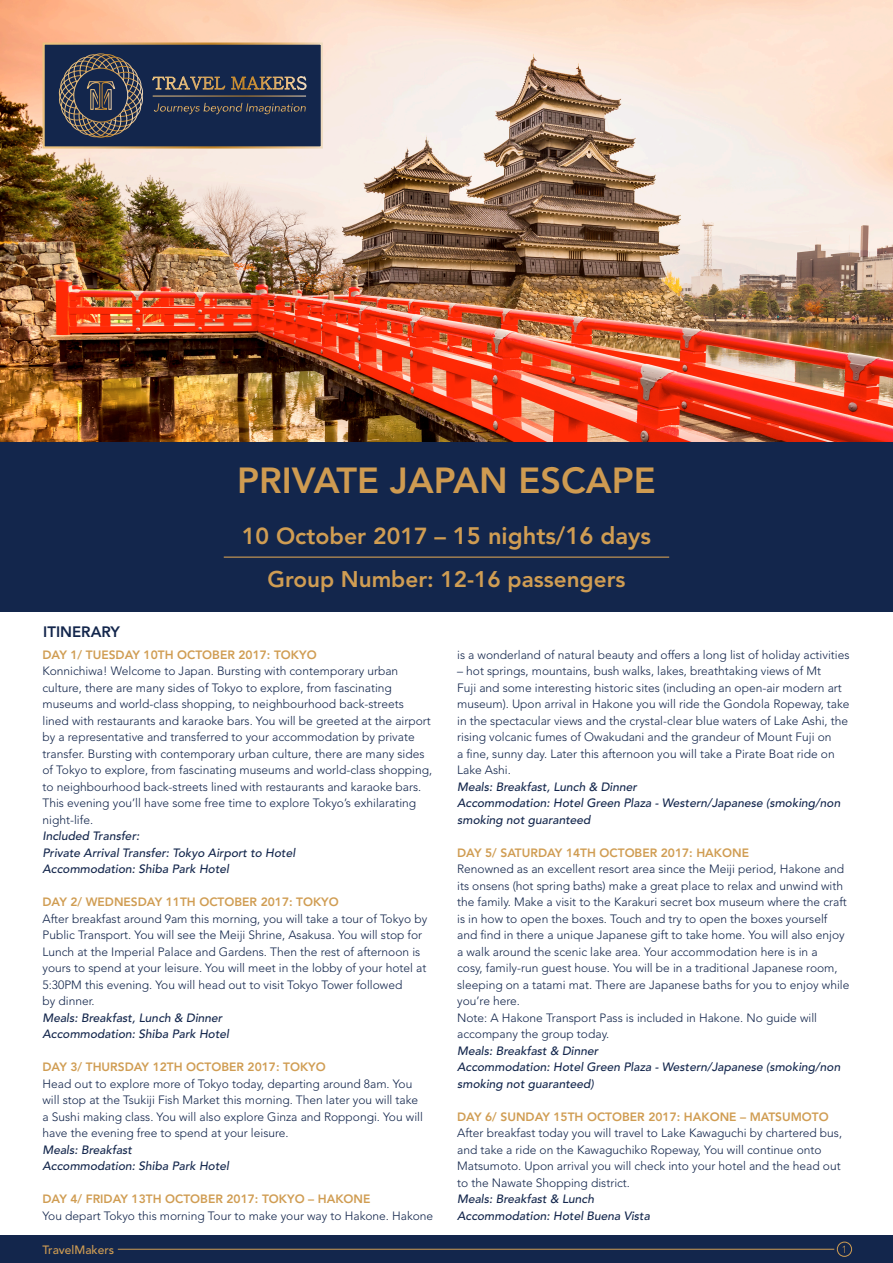
<style>
.page{position:relative;width:893px;height:1263px;background:#fff}
.page>*{position:absolute;margin:0;border:0;box-sizing:border-box;transform-origin:0 0}
.t1{font:800 36px "Avenir";color:#cf9b51}
.t2{font:800 23.7px "Avenir";color:#d09d53}
.t3{font:800 22.5px "Avenir";color:#d09d53}
.t4{font:800 15px "Avenir";color:#13264c}
.t5{font:300 12px/16.5px "Avenir";color:#13264c}
.t6{font:italic 500 12px/16.5px "Avenir";color:#13264c}
.t7{font:800 12px "Avenir";color:#d09d53}
.t8{font:500 12px "Avenir";color:#d09d53}
.t9{font:300 10.2px "Avenir";color:#d09d53}
.s1{font-size:23.1px}
</style>
<div class="page">
<div style="left:0;top:1235px;width:893px;height:28px;background:#13264c"></div>
<hr style="left:118px;top:1249px;width:716px;height:1px;background:#d09d53">
<div style="left:837px;top:1242px;width:15px;height:14px;border:1px solid #d09d53;border-radius:50%"></div>
<img style="left:0;top:0;width:893px;height:442px">
<div style="left:44px;top:44px;width:278px;height:103px;background:#13264c"></div>
<svg style="left:58px;top:53px;width:85px;height:85px"></svg>
<svg style="left:152px;top:76px;width:155px;height:14px"></svg>
<svg style="left:154px;top:103px;width:152px;height:11px"></svg>
<hr style="left:153px;top:96px;width:153px;height:1px;background:#fff">
<div style="left:0;top:442px;width:893px;height:169px;background:#13264c"></div>
<hr style="left:224px;top:557px;width:445px;height:1px;background:#d09d53">
<p class="t1" style="left:237px;top:459px;width:420px">PRIVATE JAPAN ESCAPE</p>
<p class="t2" style="left:242px;top:521px;width:411px"><span class="s1">10 October 2017 –</span> 15 nights/16 days</p>
<p class="t3" style="left:268px;top:566px;width:359px">Group Number: 12-16 passengers</p>
<p class="t4" style="left:43px;top:623px;width:78px">ITINERARY</p>
<p class="t7" style="left:43px;top:647px;width:276px">DAY 1/ TUESDAY 10TH OCTOBER 2017: TOKYO</p>
<p class="t5" style="left:43px;top:663px;width:391px">Konnichiwa! Welcome to Japan. Bursting with contemporary urban culture, there are many sides of Tokyo to explore, from fascinating museums and world-class shopping, to neighbourhood back-streets lined with restaurants and karaoke bars. You will be greeted at the airport by a representative and transferred to your accommodation by private transfer. Bursting with contemporary urban culture, there are many sides of Tokyo to explore, from fascinating museums and world-class shopping, to neighbourhood back-streets lined with restaurants and karaoke bars.<br>This evening you’ll have some free time to explore Tokyo’s exhilarating night-life.</p>
<p class="t6" style="left:43px;top:828px;width:98px">Included Transfer:</p>
<p class="t6" style="left:43px;top:844px;width:254px">Private Arrival Transfer: Tokyo Airport to Hotel</p>
<p class="t6" style="left:43px;top:861px;width:188px">Accommodation: Shiba Park Hotel</p>
<p class="t7" style="left:43px;top:895px;width:298px">DAY 2/ WEDNESDAY 11TH OCTOBER 2017: TOKYO</p>
<p class="t5" style="left:43px;top:910px;width:386px">After breakfast around 9am this morning, you will take a tour of Tokyo by Public Transport. You will see the Meiji Shrine, Asakusa. You will stop for Lunch at the Imperial Palace and Gardens. Then the rest of afternoon is yours to spend at your leisure. You will meet in the lobby of your hotel at 5:30PM this evening. You will head out to visit Tokyo Tower followed<br>by dinner.</p>
<p class="t6" style="left:43px;top:1009px;width:181px">Meals: Breakfast, Lunch &amp; Dinner</p>
<p class="t6" style="left:43px;top:1026px;width:188px">Accommodation: Shiba Park Hotel</p>
<p class="t7" style="left:43px;top:1060px;width:285px">DAY 3/ THURSDAY 12TH OCTOBER 2017: TOKYO</p>
<p class="t5" style="left:43px;top:1075px;width:382px">Head out to explore more of Tokyo today, departing around 8am. You will stop at the Tsukiji Fish Market this morning. Then later you will take a Sushi making class. You will also explore Ginza and Roppongi. You will have the evening free to spend at your leisure.</p>
<p class="t6" style="left:43px;top:1141px;width:91px">Meals: Breakfast</p>
<p class="t6" style="left:43px;top:1158px;width:188px">Accommodation: Shiba Park Hotel</p>
<p class="t7" style="left:43px;top:1192px;width:329px">DAY 4/ FRIDAY 13TH OCTOBER 2017: TOKYO – HAKONE</p>
<p class="t5" style="left:43px;top:1207px;width:392px">You depart Tokyo this morning Tour to make your way to Hakone. Hakone</p>
<p class="t5" style="left:457px;top:646px;width:394px">is a wonderland of natural beauty and offers a long list of holiday activities</p>
<p class="t5" style="left:457px;top:663px;width:394px">– hot springs, mountains, bush walks, lakes, breathtaking views of Mt<br>Fuji and some interesting historic sites (including an open-air modern art museum). Upon arrival in Hakone you will ride the Gondola Ropeway, take in the spectacular views and the crystal-clear blue waters of Lake Ashi, the rising volcanic fumes of Owakudani and the grandeur of Mount Fuji on<br>a fine, sunny day. Later this afternoon you will take a Pirate Boat ride on Lake Ashi.</p>
<p class="t6" style="left:457px;top:778px;width:181px">Meals: Breakfast, Lunch &amp; Dinner</p>
<p class="t6" style="left:457px;top:795px;width:385px">Accommodation: Hotel Green Plaza - Western/Japanese (smoking/non smoking not guaranteed</p>
<p class="t7" style="left:457px;top:845px;width:293px">DAY 5/ SATURDAY 14TH OCTOBER 2017: HAKONE</p>
<p class="t5" style="left:457px;top:861px;width:394px">Renowned as an excellent resort area since the Meiji period, Hakone and its onsens (hot spring baths) make a great place to relax and unwind with the family. Make a visit to the Karakuri secret box museum where the craft is in how to open the boxes. Touch and try to open the boxes yourself and find in there a unique Japanese gift to take home. You will also enjoy a walk around the scenic lake area. Your accommodation here is in a<br>cosy, family-run guest house. You will be in a traditional Japanese room, sleeping on a tatami mat. There are Japanese baths for you to enjoy while you’re here.</p>
<p class="t5" style="left:457px;top:1009px;width:361px">Note: A Hakone Transport Pass is included in Hakone. No guide will accompany the group today.</p>
<p class="t6" style="left:457px;top:1042px;width:143px">Meals: Breakfast &amp; Dinner</p>
<p class="t6" style="left:457px;top:1059px;width:385px">Accommodation: Hotel Green Plaza - Western/Japanese (smoking/non smoking not guaranteed)</p>
<p class="t7" style="left:457px;top:1109px;width:373px">DAY 6/ SUNDAY 15TH OCTOBER 2017: HAKONE – MATSUMOTO</p>
<p class="t5" style="left:457px;top:1125px;width:387px">After breakfast today you will travel to Lake Kawaguchi by chartered bus, and take a ride on the Kawaguchiko Ropeway, You will continue onto Matsumoto. Upon arrival you will check into your hotel and the head out to the Nawate Shopping district.</p>
<p class="t6" style="left:457px;top:1191px;width:138px">Meals: Breakfast &amp; Lunch</p>
<p class="t6" style="left:457px;top:1207px;width:194px">Accommodation: Hotel Buena Vista</p>
<p class="t8" style="left:43px;top:1243px;width:73px">TravelMakers</p>
<p class="t9" style="left:842px;top:1243px;width:7px">1</p>
</div>
